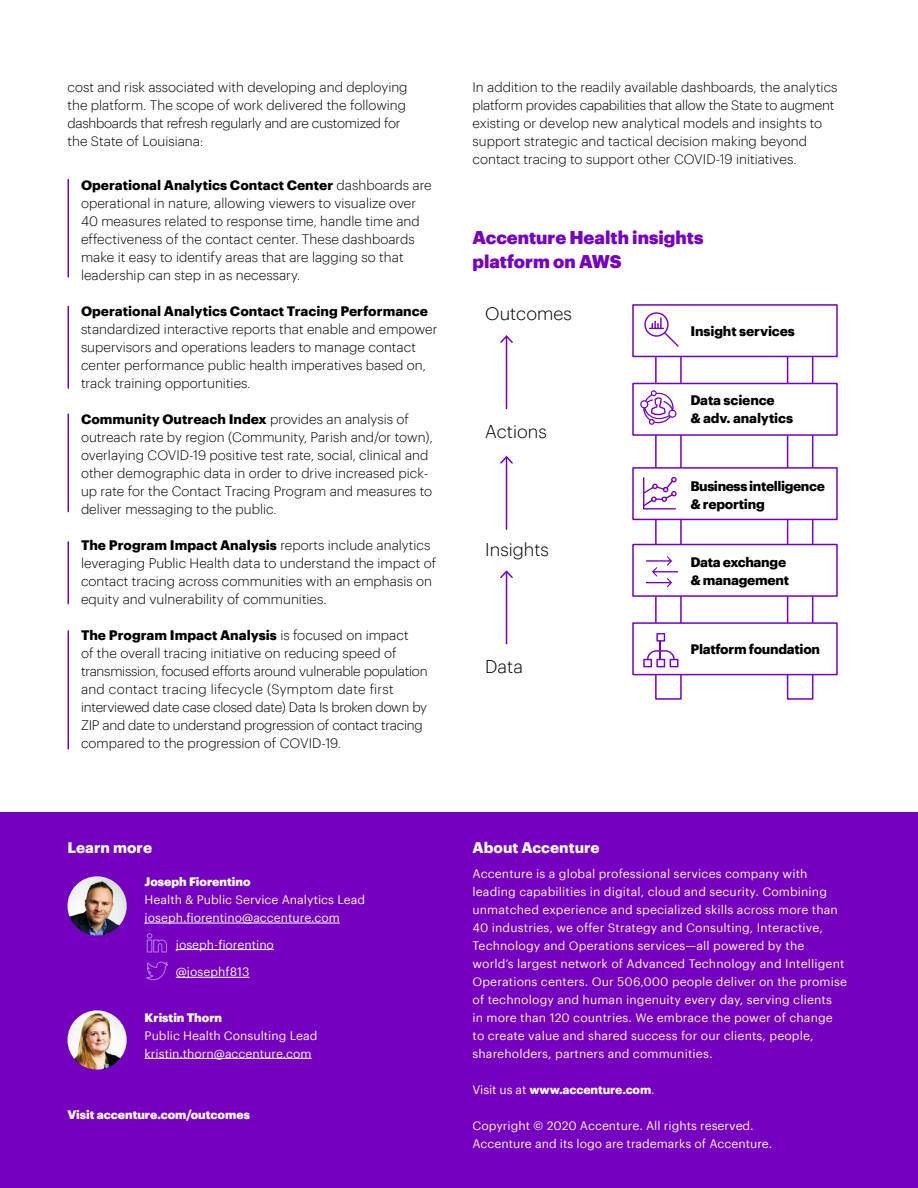
<style>
.page{position:relative;width:918px;height:1188px;background:#fff}
.page>*{position:absolute;margin:0;border:0;box-sizing:border-box;transform-origin:0 0}
.t1{font:900 18px/24px "Graphik";color:#7500c0}
.t2{font:300 18px "Graphik";color:#000}
.t3{font:700 15px "Graphik";color:#fff}
.t4{font:300 13.5px/18px "Graphik";color:#000}
.t5{font:300 13.5px/18px "Graphik";letter-spacing:-.02em;color:#000}
.t6{font:700 13.5px/18px "Graphik";letter-spacing:-.01em;color:#000}
.t7{font:700 13.5px/18px "Graphik";letter-spacing:-.03em;color:#000}
.t8{font:12px/18px "Graphik";letter-spacing:.01em;color:#fff}
.t9{font:900 12px "Graphik";color:#fff}
.t10{font:700 12px "Graphik";letter-spacing:-.01em;color:#fff}
.s1{font-weight:700}
.s2{font-weight:400}
</style>
<div class="page">
<div style="left:655px;top:349px;width:27px;height:351px;border:2px solid #7500c0"></div>
<div style="left:787px;top:349px;width:26px;height:351px;border:2px solid #7500c0"></div>
<div style="left:632px;top:467px;width:206px;height:53px;background:#fff;border:2px solid #7500c0"></div>
<div style="left:632px;top:304px;width:206px;height:53px;background:#fff;border:2px solid #7500c0"></div>
<div style="left:632px;top:544px;width:206px;height:53px;background:#fff;border:2px solid #7500c0"></div>
<div style="left:632px;top:383px;width:206px;height:53px;background:#fff;border:2px solid #7500c0"></div>
<div style="left:632px;top:622px;width:206px;height:53px;background:#fff;border:2px solid #7500c0"></div>
<div style="left:0;top:812px;width:918px;height:376px;background:#7500c0"></div>
<hr style="left:145px;top:1058px;width:167px;height:1px;background:#fff">
<hr style="left:176px;top:977px;width:73px;height:1px;background:#fff">
<hr style="left:176px;top:949px;width:98px;height:1px;background:#fff">
<hr style="left:145px;top:923px;width:195px;height:1px;background:#fff">
<img style="left:68px;top:876px;width:59px;height:60px;border-radius:30px">
<img style="left:68px;top:1010px;width:59px;height:60px;border-radius:30px">
<hr style="left:68px;top:180px;width:1px;height:97px;background:#7500c0">
<hr style="left:68px;top:307px;width:1px;height:81px;background:#7500c0">
<hr style="left:68px;top:414px;width:1px;height:98px;background:#7500c0">
<hr style="left:68px;top:631px;width:1px;height:118px;background:#7500c0">
<hr style="left:68px;top:542px;width:1px;height:62px;background:#7500c0">
<hr style="left:506px;top:571px;width:1px;height:73px;background:#7500c0">
<svg style="left:500px;top:570px;width:13px;height:10px"></svg>
<hr style="left:506px;top:457px;width:1px;height:72px;background:#7500c0">
<svg style="left:500px;top:456px;width:13px;height:9px"></svg>
<hr style="left:506px;top:336px;width:1px;height:73px;background:#7500c0">
<svg style="left:500px;top:335px;width:13px;height:9px"></svg>
<svg style="left:644px;top:312px;width:35px;height:35px"></svg>
<svg style="left:640px;top:390px;width:36px;height:35px"></svg>
<svg style="left:646px;top:556px;width:32px;height:31px"></svg>
<svg style="left:643px;top:477px;width:34px;height:33px"></svg>
<hr style="left:659px;top:640px;width:2px;height:20px;background:#7500c0">
<svg style="left:656px;top:633px;width:9px;height:9px"></svg>
<svg style="left:643px;top:650px;width:35px;height:17px"></svg>
<svg style="left:147px;top:933px;width:20px;height:19px"></svg>
<svg style="left:146px;top:962px;width:22px;height:18px"></svg>
<p class="t4" style="left:68px;top:77px;width:342px">cost and risk associated with developing and deploying the platform. The scope of work delivered the following dashboards that refresh regularly and are customized for the State of Louisiana:</p>
<p class="t4" style="left:81px;top:175px;width:352px"><span class="s1">Operational Analytics Contact Center</span> dashboards are operational in nature, allowing viewers to visualize over 40 measures related to response time, handle time and effectiveness of the contact center. These dashboards make it easy to identify areas that are lagging so that leadership can step in as necessary.</p>
<p class="t6" style="left:81px;top:301px;width:348px">Operational Analytics Contact Tracing Performance</p>
<p class="t4" style="left:81px;top:319px;width:358px">standardized interactive reports that enable and empower supervisors and operations leaders to manage contact center performance public health imperatives based on, track training opportunities.</p>
<p class="t4" style="left:81px;top:409px;width:353px"><span class="s1">Community Outreach Index</span> provides an analysis of outreach rate by region (Community, Parish and/or town), overlaying COVID-19 positive test rate, social, clinical and other demographic data in order to drive increased pick&shy;up rate for the Contact Tracing Program and measures to deliver messaging to the public.</p>
<p class="t4" style="left:81px;top:535px;width:357px"><span class="s1">The Program Impact Analysis</span> reports include analytics leveraging Public Health data to understand the impact of contact tracing across communities with an emphasis on equity and vulnerability of communities.</p>
<p class="t5" style="left:81px;top:625px;width:348px"><span class="s1">The Program Impact Analysis</span> is focused on impact<br>of the overall tracing initiative on reducing speed of transmission, focused efforts around vulnerable population and contact tracing lifecycle (Symptom date first interviewed date case closed date) Data Is broken down by ZIP and date to understand progression of contact tracing compared to the progression of COVID-19.</p>
<p class="t4" style="left:472px;top:77px;width:367px">In addition to the readily available dashboards, the analytics platform provides capabilities that allow the State to augment existing or develop new analytical models and insights to support strategic and tactical decision making beyond contact tracing to support other COVID-19 initiatives.</p>
<h1 class="t1" style="left:472px;top:224px;width:233px">Accenture Health insights platform on AWS</h1>
<h1 class="t2" style="left:485px;top:300px;width:88px">Outcomes</h1>
<h1 class="t2" style="left:485px;top:418px;width:63px">Actions</h1>
<h1 class="t2" style="left:485px;top:536px;width:65px">Insights</h1>
<h1 class="t2" style="left:485px;top:654px;width:39px">Data</h1>
<p class="t6" style="left:690px;top:321px;width:106px">Insight services</p>
<p class="t6" style="left:690px;top:390px;width:104px">Data science<br>&amp; adv. analytics</p>
<p class="t7" style="left:690px;top:476px;width:136px">Business intelligence &amp; reporting</p>
<p class="t6" style="left:690px;top:552px;width:100px">Data exchange &amp; management</p>
<p class="t6" style="left:690px;top:639px;width:131px">Platform foundation</p>
<p class="t3" style="left:68px;top:836px;width:86px">Learn more</p>
<p class="t9" style="left:145px;top:873px;width:107px">Joseph Fiorentino</p>
<p class="t8" style="left:145px;top:890px;width:222px">Health &amp; Public Service Analytics Lead joseph.fiorentino@accenture.com</p>
<p class="t8" style="left:176px;top:934px;width:100px">joseph-fiorentino</p>
<p class="t8" style="left:176px;top:962px;width:75px">@josephf813</p>
<p class="t9" style="left:145px;top:1008px;width:79px">Kristin Thorn</p>
<p class="t8" style="left:145px;top:1025px;width:174px">Public Health Consulting Lead kristin.thorn@accenture.com</p>
<p class="t9" style="left:68px;top:1105px;width:184px">Visit accenture.com/outcomes</p>
<p class="t3" style="left:472px;top:836px;width:129px">About Accenture</p>
<p class="t8" style="left:472px;top:863px;width:376px">Accenture is a global professional services company with leading capabilities in digital, cloud and security. Combining unmatched experience and specialized skills across more than 40 industries, we offer Strategy and Consulting, Interactive, Technology and Operations services—all powered by the world’s largest network of Advanced Technology and Intelligent Operations centers. Our 506,000 people deliver on the promise of technology and human ingenuity every day, serving clients<br>in more than 120 countries. We embrace the power of change to create value and shared success for our clients, people, shareholders, partners and communities.</p>
<p class="t10" style="left:472px;top:1080px;width:184px"><span class="s2">Visit us at</span> www.accenture.com<span class="s2">.</span></p>
<p class="t8" style="left:472px;top:1115px;width:301px">Copyright © 2020 Accenture. All rights reserved.<br>Accenture and its logo are trademarks of Accenture.</p>
</div>
